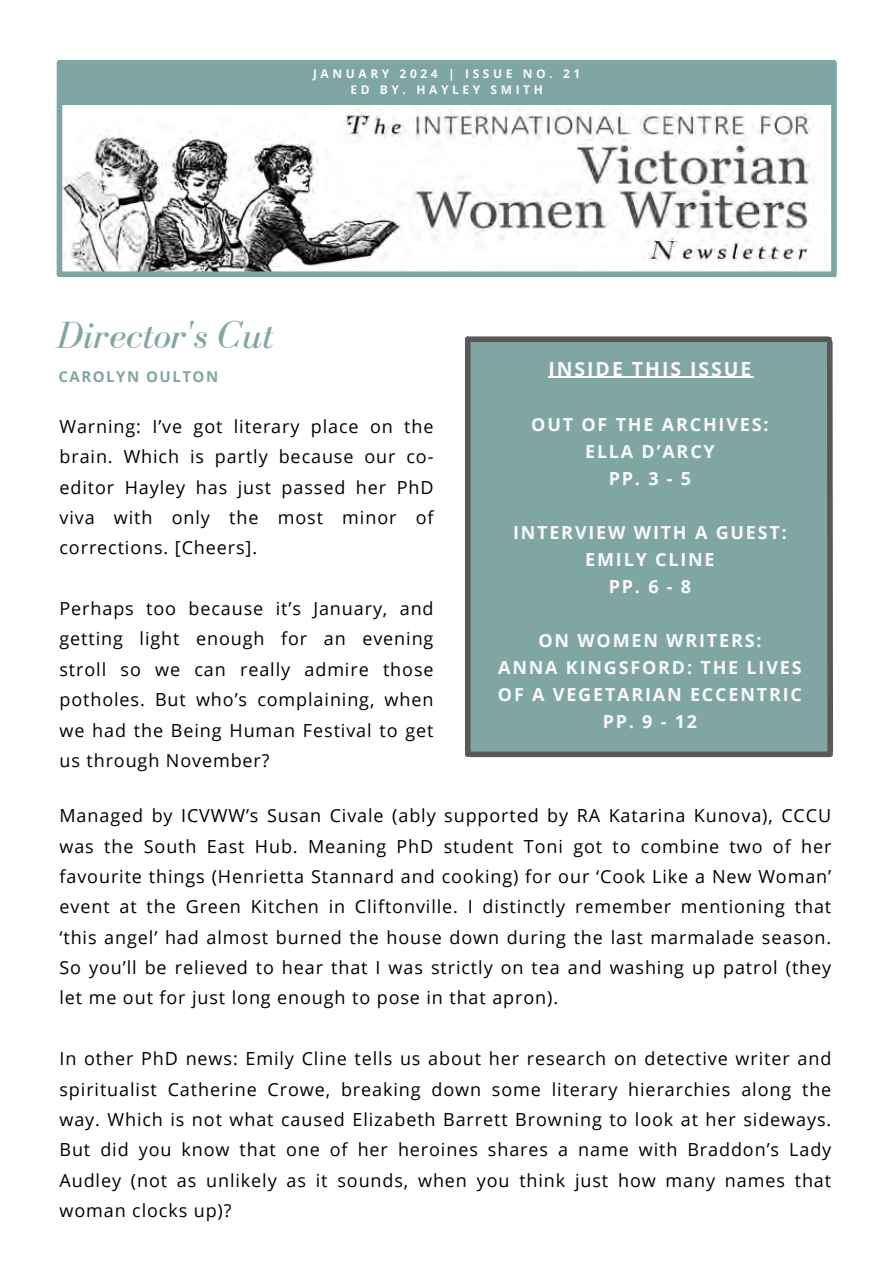
<style>
.page{position:relative;width:893px;height:1264px;background:#fff}
.page>*{position:absolute;margin:0;border:0;box-sizing:border-box;transform-origin:0 0}
.t1{font:italic 39px "Bodoni FLF";color:#80a6a3}
.t2{font:700 19.5px "Open Sans";letter-spacing:.1em;color:#fafafa}
.t3{font:18px/30.3px "Open Sans";letter-spacing:.05em;color:#000;text-align:justify}
.t4{font:700 18px/27px "Open Sans";letter-spacing:.1em;color:#fafafa;text-align:center}
.t5{font:700 15px "Open Sans";letter-spacing:.1em;color:#80a6a3}
.t6{font:700 12px "Open Sans";letter-spacing:.3em;color:#fafafa}
</style>
<div class="page">
<div style="left:59px;top:60px;width:776px;height:61px;background:#80a6a3"></div>
<div style="left:467px;top:337px;width:364px;height:415px;background:#80a6a3"></div>
<img style="left:62px;top:106px;width:773px;height:171px">
<div style="left:467px;top:336px;width:361px;height:6px;background:#595959"></div>
<hr style="left:548px;top:377px;width:205px;height:1px;background:#fafafa">
<div style="left:470px;top:751px;width:360px;height:6px;background:#595959"></div>
<svg style="left:824px;top:336px;width:9px;height:421px"></svg>
<div style="left:465px;top:339px;width:5px;height:415px;background:#595959"></div>
<div style="left:57px;top:63px;width:5px;height:211px;background:#80a6a3"></div>
<div style="left:831px;top:63px;width:5px;height:211px;background:#80a6a3"></div>
<div style="left:59px;top:271px;width:773px;height:6px;background:#80a6a3"></div>
<p class="t6" style="left:313px;top:65px;width:269px">JANUARY 2024 | ISSUE NO. 21</p>
<p class="t6" style="left:350px;top:81px;width:194px">ED BY. HAYLEY SMITH</p>
<h2 class="t1" style="left:57px;top:314px;width:218px">Director's Cut</h2>
<h4 class="t5" style="left:59px;top:366px;width:161px">CAROLYN OULTON</h4>
<h3 class="t3" style="left:59px;top:410px;width:375px">Warning: I’ve got literary place on the brain. Which is partly because our co&shy;editor Hayley has just passed her PhD viva with only the most minor of corrections. [Cheers].</h3>
<h1 class="t2" style="left:548px;top:355px;width:204px">INSIDE THIS ISSUE</h1>
<h2 class="t4" style="left:531px;top:410px;width:239px">OUT OF THE ARCHIVES:<br>ELLA D’ARCY<br>PP. 3 - 5</h2>
<h2 class="t4" style="left:513px;top:518px;width:275px">INTERVIEW WITH A GUEST:<br>EMILY CLINE<br>PP. 6 - 8</h2>
<h3 class="t3" style="left:59px;top:593px;width:375px">Perhaps too because it’s January, and getting light enough for an evening stroll so we can really admire those potholes. But who’s complaining, when we had the Being Human Festival to get us through November?</h3>
<h3 class="t3" style="left:59px;top:800px;width:773px">Managed by ICVWW’s Susan Civale (ably supported by RA Katarina Kunova), CCCU was the South East Hub. Meaning PhD student Toni got to combine two of her favourite things (Henrietta Stannard and cooking) for our ‘Cook Like a New Woman’ event at the Green Kitchen in Cliftonville. I distinctly remember mentioning that ‘this angel’ had almost burned the house down during the last marmalade season.<br>So you’ll be relieved to hear that I was strictly on tea and washing up patrol (they let me out for just long enough to pose in that apron).</h3>
<h2 class="t4" style="left:498px;top:626px;width:305px">ON WOMEN WRITERS:<br>ANNA KINGSFORD: THE LIVES<br>OF A VEGETARIAN ECCENTRIC<br>PP. 9 - 12</h2>
<h3 class="t3" style="left:59px;top:1043px;width:773px">In other PhD news: Emily Cline tells us about her research on detective writer and spiritualist Catherine Crowe, breaking down some literary hierarchies along the way. Which is not what caused Elizabeth Barrett Browning to look at her sideways.<br>But did you know that one of her heroines shares a name with Braddon’s Lady Audley (not as unlikely as it sounds, when you think just how many names that woman clocks up)?</h3>
</div>
